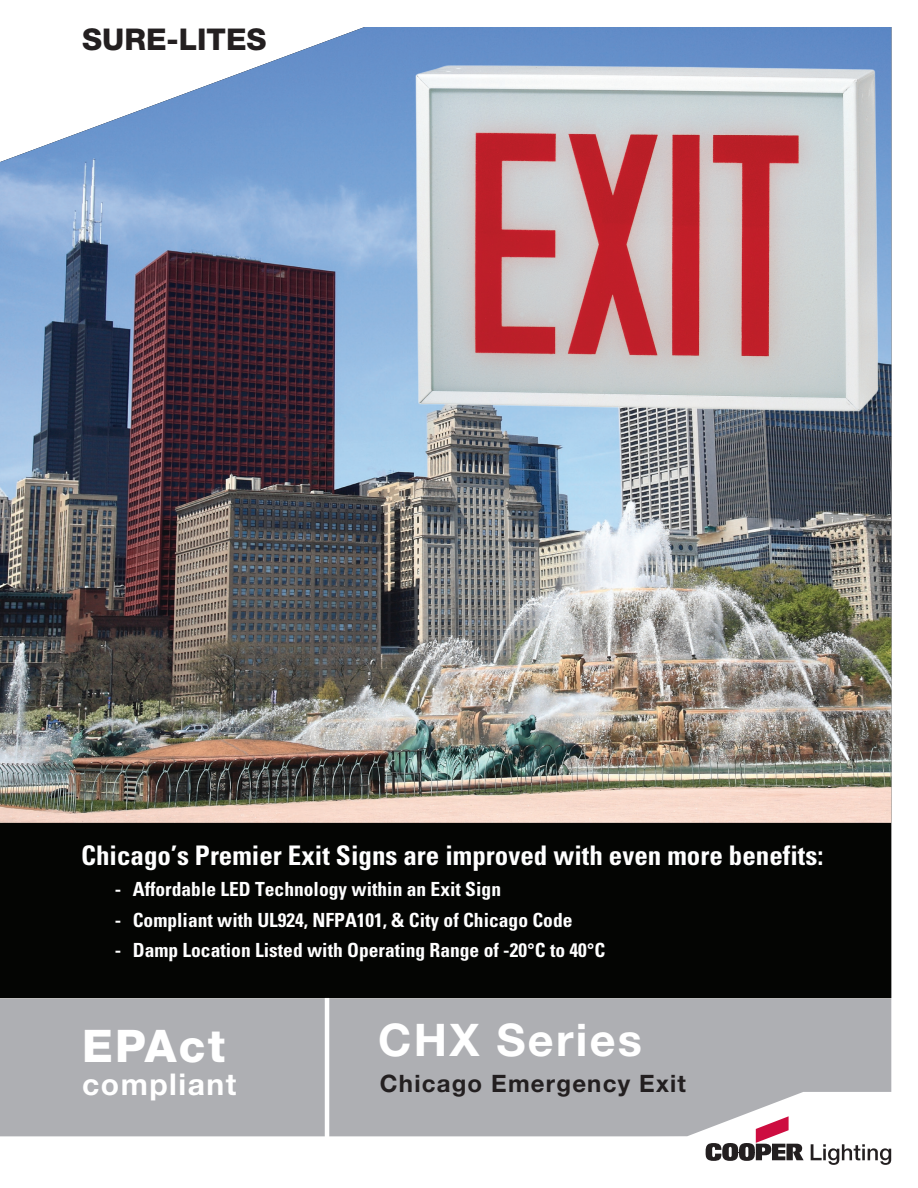
<style>
.page{position:relative;width:918px;height:1188px;background:#fff}
.page>*{position:absolute;margin:0;border:0;box-sizing:border-box;transform-origin:0 0}
.t1{font:700 45px "Helvetica Neue LT Std";letter-spacing:.05em;color:#fff}
.t2{font:800 45px "Helvetica Neue LT Std";letter-spacing:.05em;color:#fff}
.t3{font:800 30px "Helvetica Neue LT Std";color:#231f20}
.t4{font:700 30px "Helvetica Neue LT Std";letter-spacing:.05em;color:#fff}
.t5{font:700 condensed 27px "Univers LT Std";color:#fff}
.t6{font:700 24px "Helvetica Neue LT Std";letter-spacing:.05em;color:#231f20}
.t7{font:700 condensed 19.5px "Univers LT Std";color:#fff}
</style>
<div class="page">
<svg style="left:706px;top:1136px;width:98px;height:25px"></svg>
<svg style="left:811px;top:1144px;width:80px;height:21px"></svg>
<div style="left:0;top:823px;width:891px;height:175px;background:#040503"></div>
<img style="left:0;top:27px;width:891px;height:796px">
<div style="left:0;top:999px;width:891px;height:137px;background:#aeafb3"></div>
<hr style="left:325px;top:998px;width:4px;height:165px;background:#fff">
<img style="left:398px;top:46px;width:492px;height:385px">
<h2 class="t3" style="left:82px;top:21px;width:186px">SURE-LITES</h2>
<h3 class="t5" style="left:81px;top:839px;width:744px">Chicago’s Premier Exit Signs are improved with even more benefits:</h3>
<p class="t7" style="left:115px;top:877px;width:388px">- Affordable LED Technology within an Exit Sign</p>
<p class="t7" style="left:115px;top:908px;width:459px">- Compliant with UL924, NFPA101, &amp; City of Chicago Code</p>
<p class="t7" style="left:115px;top:938px;width:492px">- Damp Location Listed with Operating Range of -20°C to 40°C</p>
<h1 class="t2" style="left:82px;top:1020px;width:145px">EPAct</h1>
<h1 class="t1" style="left:378px;top:1012px;width:265px">CHX Series</h1>
<h2 class="t4" style="left:82px;top:1066px;width:156px">compliant</h2>
<p class="t6" style="left:380px;top:1068px;width:308px">Chicago Emergency Exit</p>
</div>
